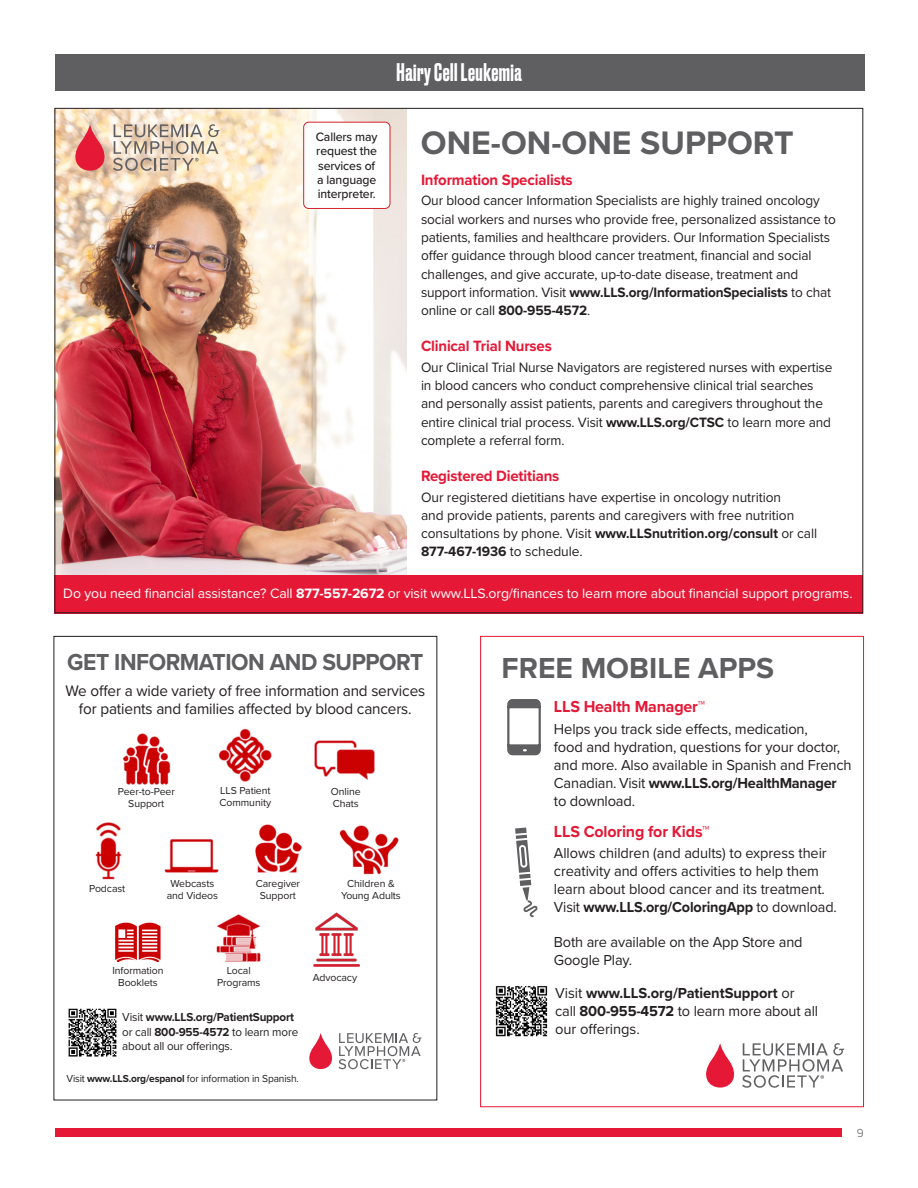
<style>
.page{position:relative;width:918px;height:1188px;background:#fff}
.page>*{position:absolute;margin:0;border:0;box-sizing:border-box;transform-origin:0 0}
.t1{font:700 33.75px "Proxima Nova";color:#5f5f62}
.t2{font:700 30px "Proxima Nova";color:#5f5f62}
.t3{font:700 24px "Proxima Nova";letter-spacing:-.02em;color:#5f5f62;scale:.95 1}
.t4{font:500 24px "Druk";letter-spacing:.02em;color:#fff}
.t5{font:700 16.5px "Proxima Nova";letter-spacing:-.01em;color:#e51836}
.t6{font:15.75px/18px "Proxima Nova";letter-spacing:-.01em;color:#231f20;text-align:center}
.t7{font:700 15.45px "Proxima Nova";letter-spacing:-.01em;color:#e51836}
.t8{font:15px/18px "Proxima Nova";letter-spacing:-.01em;color:#231f20}
.t9{font:14.1px/18.3px "Proxima Nova";letter-spacing:-.01em;color:#231f20}
.t10{font:14.1px "Proxima Nova";letter-spacing:-.01em;color:#fff}
.t11{font:500 12.6px/14.4px "Proxima Nova";letter-spacing:-.01em;color:#231f20}
.t12{font:12px/14.4px "Proxima Nova";letter-spacing:-.015em;color:#231f20}
.t13{font:300 12px "Proxima Nova";color:#57585a}
.t14{font:10.5px/12px "Proxima Nova";letter-spacing:-.01em;color:#231f20;text-align:center}
.s1{font-weight:700}
</style>
<div class="page">
<div style="left:55px;top:54px;width:810px;height:37px;background:#5f5f62"></div>
<div style="left:55px;top:1128px;width:786px;height:9px;background:#e51836"></div>
<img style="left:57px;top:110px;width:349px;height:465px">
<svg style="left:75px;top:124px;width:145px;height:47px;background:#d7afa1"></svg>
<div style="left:55px;top:575px;width:808px;height:38px;background:#e51836"></div>
<div style="left:304px;top:122px;width:86px;height:86px;background:#fff;border-radius:5px"></div>
<div style="left:303px;top:122px;width:87px;height:87px;border:1px solid #d1232a;border-radius:5px"></div>
<img style="left:68px;top:1008px;width:49px;height:49px">
<img style="left:123px;top:733px;width:48px;height:52px">
<img style="left:164px;top:839px;width:55px;height:34px">
<img style="left:216px;top:914px;width:45px;height:48px">
<img style="left:255px;top:824px;width:47px;height:49px">
<img style="left:313px;top:913px;width:46px;height:54px">
<img style="left:339px;top:826px;width:60px;height:49px">
<img style="left:115px;top:922px;width:46px;height:40px">
<img style="left:219px;top:728px;width:53px;height:54px">
<img style="left:314px;top:740px;width:61px;height:40px">
<img style="left:95px;top:822px;width:27px;height:58px">
<svg style="left:309px;top:1033px;width:113px;height:36px"></svg>
<svg style="left:706px;top:1043px;width:138px;height:45px"></svg>
<img style="left:495px;top:985px;width:53px;height:52px">
<svg style="left:515px;top:828px;width:23px;height:89px"></svg>
<svg style="left:507px;top:699px;width:34px;height:57px"></svg>
<p class="t11" style="left:316px;top:129px;width:63px">Callers may request the services of a language interpreter.</p>
<h3 class="t4" style="left:397px;top:55px;width:127px">Hairy Cell Leukemia</h3>
<p class="t1" style="left:421px;top:117px;width:374px">ONE-ON-ONE SUPPORT</p>
<p class="t7" style="left:421px;top:168px;width:153px">Information Specialists</p>
<p class="t9" style="left:421px;top:191px;width:416px">Our blood cancer Information Specialists are highly trained oncology social workers and nurses who provide free, personalized assistance to patients, families and healthcare providers. Our Information Specialists offer guidance through blood cancer treatment, financial and social challenges, and give accurate, up-to-date disease, treatment and support information. Visit <span class="s1">www.LLS.org/InformationSpecialists</span> to chat online or call <span class="s1">800-955-4572</span>.</p>
<p class="t7" style="left:421px;top:334px;width:132px">Clinical Trial Nurses</p>
<p class="t9" style="left:421px;top:357px;width:413px">Our Clinical Trial Nurse Navigators are registered nurses with expertise in blood cancers who conduct comprehensive clinical trial searches and personally assist patients, parents and caregivers throughout the entire clinical trial process. Visit <span class="s1">www.LLS.org/CTSC</span> to learn more and complete a referral form.</p>
<p class="t7" style="left:421px;top:464px;width:140px">Registered Dietitians</p>
<p class="t9" style="left:421px;top:487px;width:398px">Our registered dietitians have expertise in oncology nutrition<br>and provide patients, parents and caregivers with free nutrition consultations by phone. Visit <span class="s1">www.LLSnutrition.org/consult</span> or call <span class="s1">877-467-1936</span> to schedule.</p>
<p class="t10" style="left:63px;top:583px;width:791px">Do you need financial assistance? Call <span class="s1">877-557-2672</span> or visit www.LLS.org/finances to learn more about financial support programs.</p>
<p class="t3" style="left:67px;top:644px;width:377px">GET INFORMATION AND SUPPORT</p>
<p class="t6" style="left:66px;top:681px;width:361px">We offer a wide variety of free information and services for patients and families affected by blood cancers.</p>
<p class="t14" style="left:118px;top:785px;width:59px">Peer-to-Peer<br>Support</p>
<p class="t14" style="left:220px;top:784px;width:53px;text-align:left">LLS Patient<br>Community</p>
<p class="t14" style="left:331px;top:785px;width:31px;text-align:left">Online<br>Chats</p>
<p class="t14" style="left:89px;top:882px;width:38px">Podcast</p>
<p class="t14" style="left:167px;top:877px;width:53px">Webcasts and Videos</p>
<p class="t14" style="left:256px;top:877px;width:46px">Caregiver<br>Support</p>
<p class="t14" style="left:341px;top:877px;width:61px">Children &amp;<br>Young Adults</p>
<p class="t14" style="left:112px;top:964px;width:53px">Information<br>Booklets</p>
<p class="t14" style="left:217px;top:964px;width:45px">Local<br>Programs</p>
<p class="t12" style="left:122px;top:1010px;width:178px">Visit <span class="s1">www.LLS.org/PatientSupport </span>or call <span class="s1">800-955-4572</span> to learn more about all our offerings.</p>
<p class="t14" style="left:67px;top:1072px;width:234px">Visit <span class="s1">www.LLS.org/espanol</span> for information in Spanish.</p>
<p class="t14" style="left:313px;top:971px;width:46px">Advocacy</p>
<p class="t2" style="left:502px;top:645px;width:274px">FREE MOBILE APPS</p>
<p class="t5" style="left:554px;top:694px;width:153px">LLS Health Manager™</p>
<p class="t8" style="left:554px;top:719px;width:299px">Helps you track side effects, medication,<br>food and hydration, questions for your doctor, and more. Also available in Spanish and French Canadian. Visit <span class="s1">www.LLS.org/HealthManager </span>to download.</p>
<p class="t5" style="left:554px;top:819px;width:157px">LLS Coloring for Kids™</p>
<p class="t8" style="left:554px;top:844px;width:284px">Allows children (and adults) to express their creativity and offers activities to help them learn about blood cancer and its treatment.<br>Visit <span class="s1">www.LLS.org/ColoringApp</span> to download.</p>
<p class="t8" style="left:554px;top:932px;width:250px">Both are available on the App Store and<br>Google Play.</p>
<p class="t8" style="left:555px;top:983px;width:264px">Visit <span class="s1">www.LLS.org/PatientSupport</span> or call <span class="s1">800-955-4572</span> to learn more about all our offerings.</p>
<p class="t13" style="left:857px;top:1124px;width:9px">9</p>
</div>
